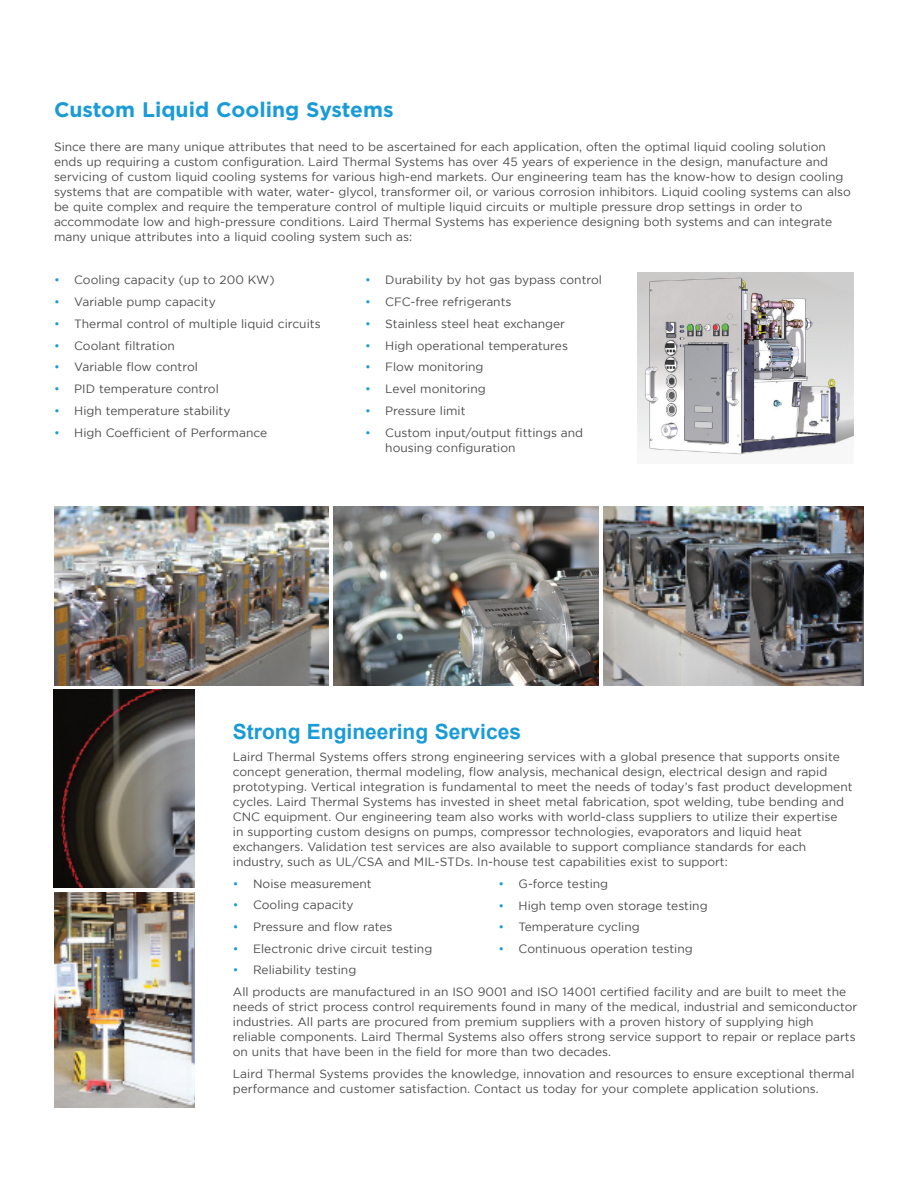
<style>
.page{position:relative;width:918px;height:1188px;background:#fff}
.page>*{position:absolute;margin:0;border:0;box-sizing:border-box;transform-origin:0 0}
.t1{font:700 21px "Gotham";color:#199bd8}
.t2{font:700 21px "Arial";color:#199bd8}
.t3{font:12px/15px "Gotham";color:#4b4c4d}
.s1{color:#199bd8}
</style>
<div class="page">
<img style="left:638px;top:273px;width:215px;height:182px">
<img style="left:54px;top:892px;width:141px;height:215px">
<img style="left:53px;top:690px;width:142px;height:198px">
<img style="left:54px;top:506px;width:275px;height:179px">
<img style="left:603px;top:506px;width:261px;height:179px">
<img style="left:333px;top:506px;width:266px;height:179px">
<h1 class="t1" style="left:54px;top:96px;width:341px">Custom Liquid Cooling Systems</h1>
<p class="t3" style="left:54px;top:139px;width:798px">Since there are many unique attributes that need to be ascertained for each application, often the optimal liquid cooling solution ends up requiring a custom configuration. Laird Thermal Systems has over 45 years of experience in the design, manufacture and servicing of custom liquid cooling systems for various high-end markets. Our engineering team has the know-how to design cooling systems that are compatible with water, water- glycol, transformer oil, or various corrosion inhibitors. Liquid cooling systems can also be quite complex and require the temperature control of multiple liquid circuits or multiple pressure drop settings in order to accommodate low and high-pressure conditions. Laird Thermal Systems has experience designing both systems and can integrate many unique attributes into a liquid cooling system such as:</p>
<p class="t3" style="left:54px;top:273px;width:222px"><span class="s1">•</span> Cooling capacity (up to 200 KW)</p>
<p class="t3" style="left:54px;top:294px;width:163px"><span class="s1">•</span> Variable pump capacity</p>
<p class="t3" style="left:54px;top:316px;width:268px"><span class="s1">•</span> Thermal control of multiple liquid circuits</p>
<p class="t3" style="left:54px;top:338px;width:122px"><span class="s1">•</span> Coolant filtration</p>
<p class="t3" style="left:54px;top:360px;width:145px"><span class="s1">•</span> Variable flow control</p>
<p class="t3" style="left:54px;top:381px;width:166px"><span class="s1">•</span> PID temperature control</p>
<p class="t3" style="left:54px;top:403px;width:178px"><span class="s1">•</span> High temperature stability</p>
<p class="t3" style="left:54px;top:425px;width:215px"><span class="s1">•</span> High Coefficient of Performance</p>
<p class="t3" style="left:365px;top:272px;width:239px"><span class="s1">•</span> Durability by hot gas bypass control</p>
<p class="t3" style="left:365px;top:294px;width:148px"><span class="s1">•</span> CFC-free refrigerants</p>
<p class="t3" style="left:365px;top:316px;width:202px"><span class="s1">•</span> Stainless steel heat exchanger</p>
<p class="t3" style="left:365px;top:338px;width:204px"><span class="s1">•</span> High operational temperatures</p>
<p class="t3" style="left:365px;top:359px;width:120px"><span class="s1">•</span> Flow monitoring</p>
<p class="t3" style="left:365px;top:381px;width:122px"><span class="s1">•</span> Level monitoring</p>
<p class="t3" style="left:365px;top:403px;width:102px"><span class="s1">•</span> Pressure limit</p>
<p class="t3" style="left:385px;top:425px;width:199px;text-indent:-20px"><span class="s1">•</span> Custom input/output fittings and housing configuration</p>
<h1 class="t2" style="left:233px;top:717px;width:290px">Strong Engineering Services</h1>
<p class="t3" style="left:233px;top:749px;width:621px">Laird Thermal Systems offers strong engineering services with a global presence that supports onsite concept generation, thermal modeling, flow analysis, mechanical design, electrical design and rapid prototyping. Vertical integration is fundamental to meet the needs of today’s fast product development cycles. Laird Thermal Systems has invested in sheet metal fabrication, spot welding, tube bending and CNC equipment. Our engineering team also works with world-class suppliers to utilize their expertise<br>in supporting custom designs on pumps, compressor technologies, evaporators and liquid heat exchangers. Validation test services are also available to support compliance standards for each industry, such as UL/CSA and MIL-STDs. In-house test capabilities exist to support:</p>
<p class="t3" style="left:233px;top:876px;width:140px"><span class="s1">•</span> Noise measurement</p>
<p class="t3" style="left:233px;top:897px;width:122px"><span class="s1">•</span> Cooling capacity</p>
<p class="t3" style="left:233px;top:919px;width:161px"><span class="s1">•</span> Pressure and flow rates</p>
<p class="t3" style="left:233px;top:941px;width:201px"><span class="s1">•</span> Electronic drive circuit testing</p>
<p class="t3" style="left:233px;top:959px;width:615px;line-height:21.8px"><span class="s1">•</span> Reliability testing<br>All products are manufactured in an ISO 9001 and ISO 14001 certified facility and are built to meet the</p>
<p class="t3" style="left:233px;top:999px;width:626px">needs of strict process control requirements found in many of the medical, industrial and semiconductor industries. All parts are procured from premium suppliers with a proven history of supplying high reliable components. Laird Thermal Systems also offers strong service support to repair or replace parts on units that have been in the field for more than two decades.</p>
<p class="t3" style="left:233px;top:1066px;width:623px">Laird Thermal Systems provides the knowledge, innovation and resources to ensure exceptional thermal performance and customer satisfaction. Contact us today for your complete application solutions.</p>
<p class="t3" style="left:498px;top:876px;width:111px"><span class="s1">•</span> G-force testing</p>
<p class="t3" style="left:498px;top:898px;width:211px"><span class="s1">•</span> High temp oven storage testing</p>
<p class="t3" style="left:498px;top:919px;width:143px"><span class="s1">•</span> Temperature cycling</p>
<p class="t3" style="left:498px;top:941px;width:196px"><span class="s1">•</span> Continuous operation testing</p>
</div>
